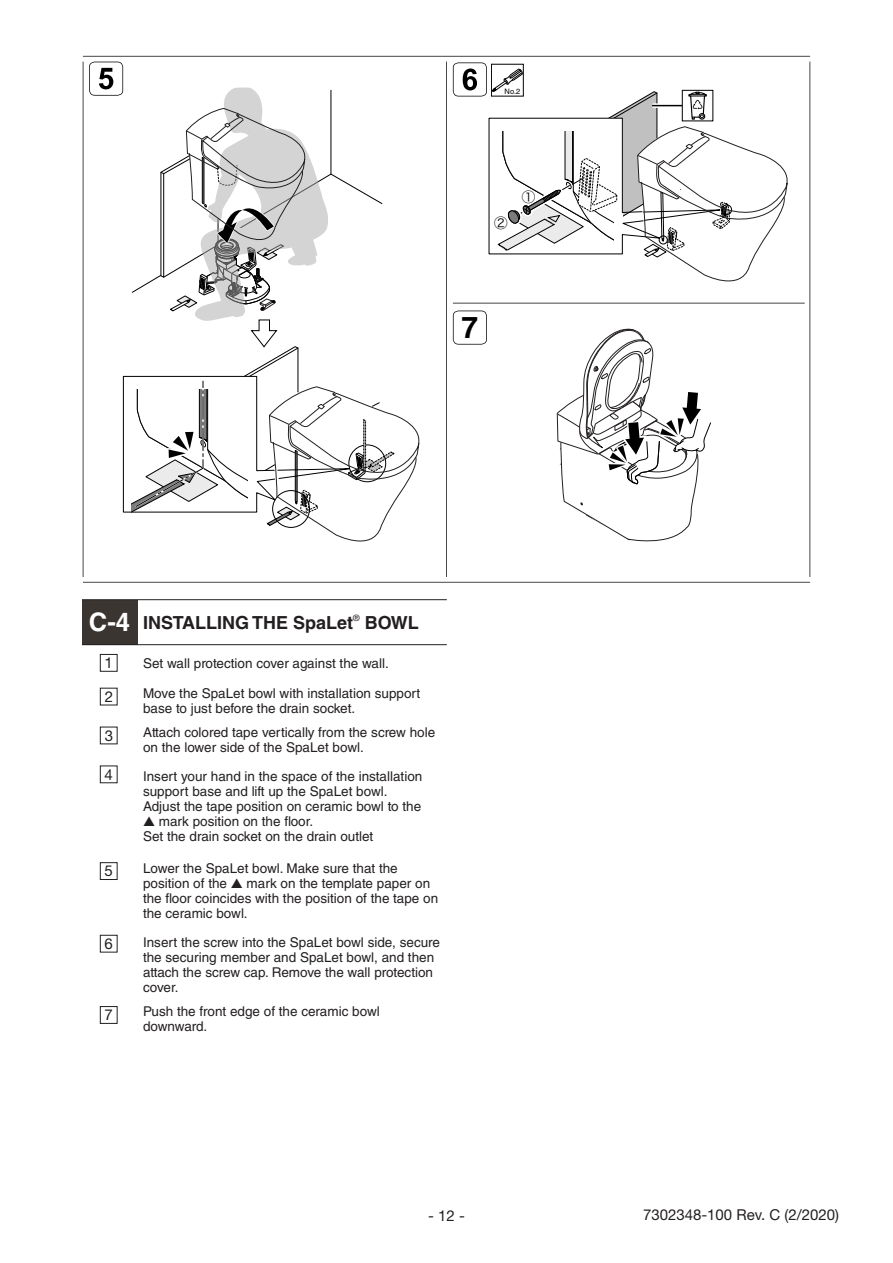
<style>
.page{position:relative;width:893px;height:1263px;background:#fff}
.page>*{position:absolute;margin:0;border:0;box-sizing:border-box;transform-origin:0 0}
.t1{font:700 30px "Helvetica LT Std";color:#000}
.t2{font:700 25.5px "Helvetica LT Std";color:#fff}
.t3{font:700 18px "Helvetica LT Std";color:#231f20}
.t4{font:15px "Helvetica Neue LT Std";color:#231f20}
.t5{font:13.5px/15px "Helvetica LT Std";color:#231f20}
.t6{font:13.5px "Hira Kaku Pro W3";color:#000}
.t7{font:7.5px "Helvetica LT Std";color:#000}
</style>
<div class="page">
<hr style="left:446px;top:62px;width:1px;height:515px;background:#484848">
<hr style="left:83px;top:62px;width:1px;height:515px;background:#484848">
<hr style="left:810px;top:62px;width:1px;height:515px;background:#484848">
<hr style="left:83px;top:582px;width:727px;height:1px;background:#484848">
<hr style="left:83px;top:56px;width:727px;height:1px;background:#484848">
<hr style="left:453px;top:303px;width:352px;height:1px;background:#484848">
<svg style="left:453px;top:311px;width:34px;height:34px"></svg>
<svg style="left:556px;top:328px;width:155px;height:214px"></svg>
<svg style="left:453px;top:62px;width:335px;height:220px"></svg>
<svg style="left:89px;top:62px;width:331px;height:480px"></svg>
<div style="left:82px;top:600px;width:55px;height:45px;background:#3b3532"></div>
<hr style="left:82px;top:599px;width:55px;height:1px;background:#231f20">
<hr style="left:82px;top:644px;width:55px;height:1px;background:#231f20">
<hr style="left:137px;top:599px;width:310px;height:1px;background:#231f20">
<hr style="left:137px;top:644px;width:310px;height:1px;background:#231f20">
<div style="left:100px;top:654px;width:17px;height:17px;border:1px solid #231f20"></div>
<div style="left:100px;top:688px;width:17px;height:17px;border:1px solid #231f20"></div>
<div style="left:100px;top:727px;width:17px;height:17px;border:1px solid #231f20"></div>
<div style="left:100px;top:766px;width:17px;height:17px;border:1px solid #231f20"></div>
<div style="left:100px;top:862px;width:17px;height:18px;border:1px solid #231f20"></div>
<div style="left:100px;top:935px;width:17px;height:17px;border:1px solid #231f20"></div>
<div style="left:100px;top:1006px;width:17px;height:18px;border:1px solid #231f20"></div>
<p class="t7" style="left:505px;top:87px;width:17px">No.2</p>
<p class="t6" style="left:494px;top:211px;width:15px">②</p>
<p class="t6" style="left:522px;top:185px;width:15px">①</p>
<p class="t1" style="left:461px;top:309px;width:18px">7</p>
<p class="t2" style="left:89px;top:607px;width:43px">C-4</p>
<p class="t3" style="left:143px;top:611px;width:277px">INSTALLING THE SpaLet<sup>®</sup> BOWL</p>
<p class="t4" style="left:104px;top:654px;width:10px">1</p>
<p class="t5" style="left:143px;top:656px;width:247px">Set wall protection cover against the wall.</p>
<p class="t4" style="left:105px;top:688px;width:10px">2</p>
<p class="t5" style="left:143px;top:686px;width:279px">Move the SpaLet bowl with installation support base to just before the drain socket.</p>
<p class="t4" style="left:105px;top:726px;width:10px">3</p>
<p class="t5" style="left:143px;top:725px;width:294px">Attach colored tape vertically from the screw hole on the lower side of the SpaLet bowl.</p>
<p class="t4" style="left:104px;top:765px;width:10px">4</p>
<p class="t5" style="left:143px;top:769px;width:281px">Insert your hand in the space of the installation</p>
<p class="t5" style="left:143px;top:784px;width:246px">support base and lift up the SpaLet bowl.</p>
<p class="t5" style="left:143px;top:799px;width:280px">Adjust the tape position on ceramic bowl to the</p>
<p class="t5" style="left:143px;top:814px;width:172px">▲ mark position on the floor.</p>
<p class="t5" style="left:143px;top:829px;width:232px">Set the drain socket on the drain outlet</p>
<p class="t4" style="left:104px;top:862px;width:10px">5</p>
<p class="t5" style="left:143px;top:861px;width:297px">Lower the SpaLet bowl. Make sure that the position of the ▲ mark on the template paper on the floor coincides with the position of the tape on the ceramic bowl.</p>
<p class="t4" style="left:104px;top:935px;width:10px">6</p>
<p class="t5" style="left:143px;top:934px;width:298px">Insert the screw into the SpaLet bowl side, secure the securing member and SpaLet bowl, and then attach the screw cap. Remove the wall protection cover.</p>
<p class="t4" style="left:104px;top:1006px;width:10px">7</p>
<p class="t5" style="left:143px;top:1004px;width:238px">Push the front edge of the ceramic bowl downward.</p>
<p class="t4" style="left:428px;top:1207px;width:38px">- 12 -</p>
<p class="t4" style="left:643px;top:1205px;width:197px">7302348-100 Rev. C (2/2020)</p>
</div>
